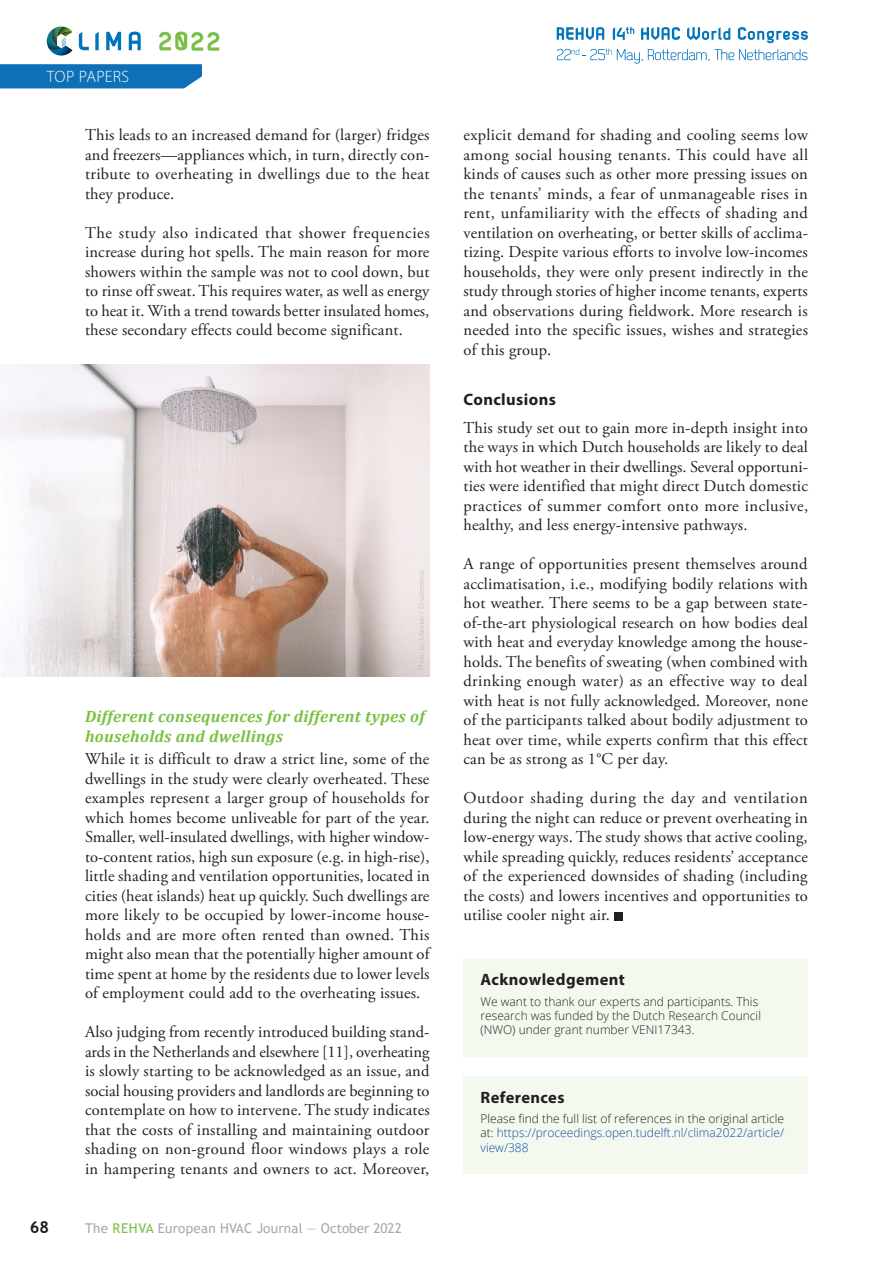
<style>
.page{position:relative;width:893px;height:1263px;background:#fff}
.page>*{position:absolute;margin:0;border:0;box-sizing:border-box;transform-origin:0 0}
.t1{font:16.5px/19.5px "Adobe Garamond Pro";letter-spacing:.01em;color:#231f20;text-align:justify}
.Heading_3{font:italic 700 16.5px/19.5px "Cambria";letter-spacing:.02em;color:#79c142}
.Heading_2{font:700 16.5px "Myriad Pro";letter-spacing:.025em;color:#231f20}
.t2{font:300 16.5px "Myriad Pro";letter-spacing:.015em;color:#fff}
.t3{font:700 16.5px "Trebuchet MS";color:#231f20}
.t4{font:13.5px "Trebuchet MS";letter-spacing:.015em;color:#a8a9ad}
.List_acknowledgment{font:300 12px/14.4px "Open Sans";color:#0d4da1;text-align:justify}
.List_acknowledgment-2{font:300 12px/14.4px "Open Sans";color:#231f20}
.s1{color:#79c142}
.s2{color:#231f20}
</style>
<div class="page">
<svg style="left:79px;top:32px;width:10px;height:18px"></svg>
<svg style="left:95px;top:32px;width:4px;height:18px"></svg>
<svg style="left:106px;top:32px;width:15px;height:18px"></svg>
<svg style="left:129px;top:32px;width:12px;height:18px"></svg>
<svg style="left:159px;top:32px;width:60px;height:19px"></svg>
<svg style="left:47px;top:26px;width:26px;height:30px"></svg>
<svg style="left:58px;top:37px;width:15px;height:4px"></svg>
<svg style="left:57px;top:27px;width:16px;height:10px"></svg>
<svg style="left:557px;top:26px;width:251px;height:38px"></svg>
<div style="left:614px;top:912px;width:9px;height:8px;background:#231f20"></div>
<div style="left:463px;top:1076px;width:344px;height:98px;background:#f4f9ef"></div>
<div style="left:463px;top:959px;width:344px;height:98px;background:#f4f9ef"></div>
<img style="left:0;top:365px;width:429px;height:311px">
<svg style="left:418px;top:569px;width:7px;height:101px"></svg>
<div style="left:0;top:64px;width:202px;height:24px;background:#0e70b6"></div>
<p class="t2" style="left:47px;top:67px;width:84px">TOP PAPERS</p>
<p class="t1" style="left:85px;top:126px;width:346px">This leads to an increased demand for (larger) fridges and freezers—appliances which, in turn, directly con&shy;tribute to overheating in dwellings due to the heat they produce.</p>
<p class="t1" style="left:85px;top:223px;width:346px">The study also indicated that shower frequencies increase during hot spells. The main reason for more showers within the sample was not to cool down, but to rinse off sweat. This requires water, as well as energy to heat it. With a trend towards better insulated homes, these secondary effects could become significant.</p>
<p class="Heading_3" style="left:85px;top:706px;width:341px">Different consequences for different types of households and dwellings</p>
<p class="t1" style="left:85px;top:750px;width:346px">While it is difficult to draw a strict line, some of the dwellings in the study were clearly overheated. These examples represent a larger group of households for which homes become unliveable for part of the year.<br>Smaller, well-insulated dwellings, with higher window&shy;to-content ratios, high sun exposure (e.g. in high-rise), little shading and ventilation opportunities, located in cities (heat islands) heat up quickly. Such dwellings are more likely to be occupied by lower-income house&shy;holds and are more often rented than owned. This might also mean that the potentially higher amount of time spent at home by the residents due to lower levels of employment could add to the overheating issues.</p>
<p class="t1" style="left:85px;top:1023px;width:346px">Also judging from recently introduced building stand&shy;ards in the Netherlands and elsewhere [11], overheating is slowly starting to be acknowledged as an issue, and social housing providers and landlords are beginning to contemplate on how to intervene. The study indicates that the costs of installing and maintaining outdoor shading on non-ground floor windows plays a role in hampering tenants and owners to act. Moreover,</p>
<p class="t3" style="left:30px;top:1217px;width:21px">68</p>
<p class="t4" style="left:85px;top:1220px;width:318px">The <span class="s1">REHVA</span> European HVAC Journal — October 2022</p>
<p class="t1" style="left:463px;top:126px;width:346px">explicit demand for shading and cooling seems low among social housing tenants. This could have all kinds of causes such as other more pressing issues on the tenants’ minds, a fear of unmanageable rises in rent, unfamiliarity with the effects of shading and ventilation on overheating, or better skills of acclima&shy;tizing. Despite various efforts to involve low-incomes households, they were only present indirectly in the study through stories of higher income tenants, experts and observations during fieldwork. More research is needed into the specific issues, wishes and strategies of this group.</p>
<p class="Heading_2" style="left:463px;top:388px;width:94px">Conclusions</p>
<p class="t1" style="left:463px;top:418px;width:346px">This study set out to gain more in-depth insight into the ways in which Dutch households are likely to deal with hot weather in their dwellings. Several opportuni&shy;ties were identified that might direct Dutch domestic practices of summer comfort onto more inclusive, healthy, and less energy-intensive pathways.</p>
<p class="t1" style="left:463px;top:555px;width:346px">A range of opportunities present themselves around acclimatisation, i.e., modifying bodily relations with hot weather. There seems to be a gap between state&shy;of-the-art physiological research on how bodies deal with heat and everyday knowledge among the house&shy;holds. The benefits of sweating (when combined with drinking enough water) as an effective way to deal with heat is not fully acknowledged. Moreover, none of the participants talked about bodily adjustment to heat over time, while experts confirm that this effect can be as strong as 1°C per day.</p>
<p class="t1" style="left:463px;top:789px;width:346px">Outdoor shading during the day and ventilation during the night can reduce or prevent overheating in low-energy ways. The study shows that active cooling, while spreading quickly, reduces residents’ acceptance of the experienced downsides of shading (including the costs) and lowers incentives and opportunities to utilise cooler night air.</p>
<p class="Heading_2" style="left:480px;top:969px;width:146px">Acknowledgement</p>
<p class="List_acknowledgment-2" style="left:480px;top:994px;width:282px">We want to thank our experts and participants. This research was funded by the Dutch Research Council (NWO) under grant number VENI17343.</p>
<p class="Heading_2" style="left:480px;top:1086px;width:86px">References</p>
<p class="List_acknowledgment" style="left:480px;top:1111px;width:305px"><span class="s2">Please find the full list of references in the original article at:</span> https://proceedings.open.tudelft.nl/clima2022/article/ view/388</p>
</div>
